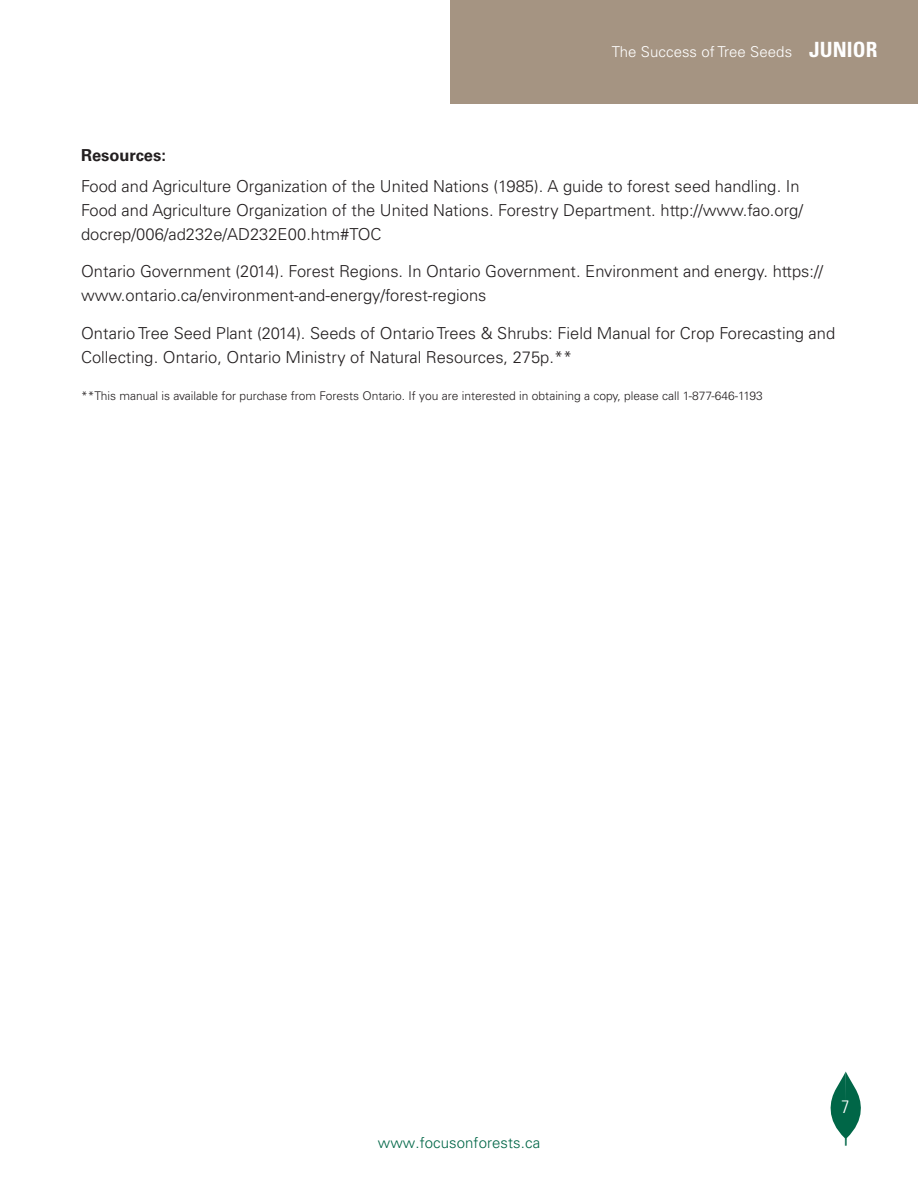
<style>
.page{position:relative;width:918px;height:1188px;background:#fff}
.page>*{position:absolute;margin:0;border:0;box-sizing:border-box;transform-origin:0 0}
.t1{font:300 condensed 18px "Univers";color:#fff}
.t2{font:300 16.5px/24px "Univers";color:#231f20}
.t3{font:700 16.5px "Univers";color:#231f20}
.t4{font:300 15px "Univers";letter-spacing:.005em;color:#fff}
.t5{font:300 15px "Univers";letter-spacing:.005em;color:#006647}
.t6{font:300 12px "Univers";color:#231f20}
.s1{font-weight:700;font-stretch:condensed;font-size:21px}
</style>
<div class="page">
<div style="left:451px;top:0;width:467px;height:103px;background:#a59482"></div>
<svg style="left:831px;top:1072px;width:30px;height:74px"></svg>
<p class="t4" style="left:612px;top:43px;width:267px">The Success of Tree Seeds <span class="s1">JUNIOR</span></p>
<p class="t3" style="left:81px;top:145px;width:86px">Resources:</p>
<p class="t2" style="left:81px;top:174px;width:723px">Food and Agriculture Organization of the United Nations (1985). A guide to forest seed handling. In<br>Food and Agriculture Organization of the United Nations. Forestry Department. http://www.fao.org/ docrep/006/ad232e/AD232E00.htm#TOC</p>
<p class="t2" style="left:81px;top:259px;width:744px">Ontario Government (2014). Forest Regions. In Ontario Government. Environment and energy. https:// www.ontario.ca/environment-and-energy/forest-regions</p>
<p class="t2" style="left:81px;top:321px;width:756px">Ontario Tree Seed Plant (2014). Seeds of Ontario Trees &amp; Shrubs: Field Manual for Crop Forecasting and<br>Collecting. Ontario, Ontario Ministry of Natural Resources, 275p.**</p>
<p class="t6" style="left:81px;top:389px;width:683px">**This manual is available for purchase from Forests Ontario. If you are interested in obtaining a copy, please call 1-877-646-1193</p>
<p class="t5" style="left:378px;top:1134px;width:164px">www.focusonforests.ca</p>
<p class="t1" style="left:842px;top:1095px;width:9px">7</p>
</div>
